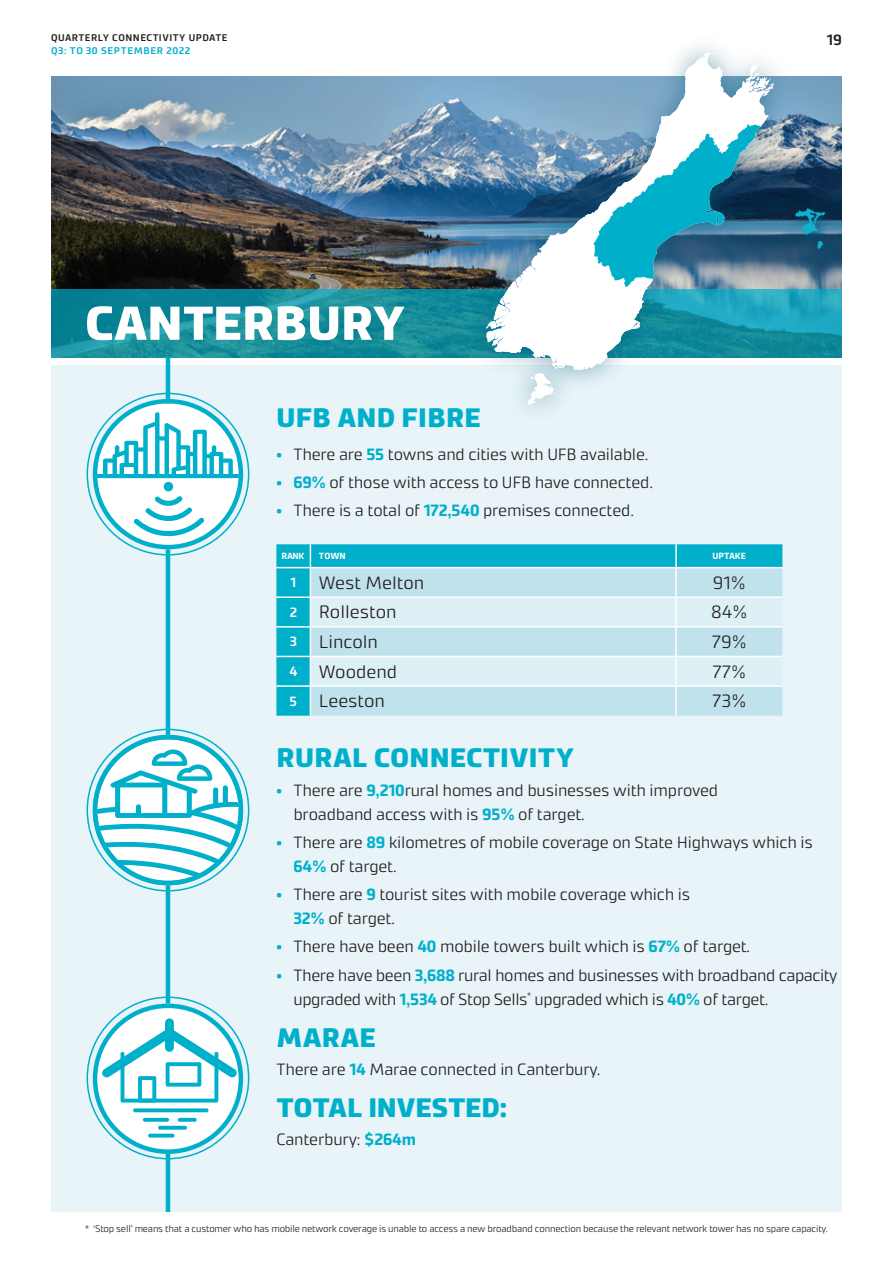
<style>
.page{position:relative;width:893px;height:1263px;background:#fff}
.page>*{position:absolute;margin:0;border:0;box-sizing:border-box;transform-origin:0 0}
.t1{font:900 48px "Accura";color:#fff;scale:1.05 1}
.t2{font:900 27px "Accura";letter-spacing:.01em;color:#00b0cb;scale:1.05 1}
.t3{font:900 27px "Accura";letter-spacing:-.01em;color:#00b0cb;scale:1.05 1}
.t4{font:300 18px "Accura";color:#231f20}
.t5{font:300 16.5px/24px "Accura";letter-spacing:-.01em;color:#231f20}
.t6{font:600 15px "Accura";color:#231f20}
.t7{font:600 13.5px "Accura";color:#fff}
.t8{font:300 9.75px "Accura";letter-spacing:-.015em;color:#231f20;scale:.96 1}
.t9{font:600 9.75px "Accura";letter-spacing:.045em;color:#231f20}
.t10{font:600 9.75px "Accura";letter-spacing:.065em;color:#00b0cb}
.t11{font:700 9px "Accura";letter-spacing:.01em;color:#fff}
.s1{font-weight:700;color:#00b0cb}
.s2{font-weight:600;font-size:13.5px;color:#fff}
</style>
<div class="page">
<div style="left:51px;top:366px;width:791px;height:846px;background:#e8f4f8"></div>
<img style="left:51px;top:77px;width:791px;height:212px">
<svg style="left:51px;top:289px;width:791px;height:68px;background:#158d9c"></svg>
<svg style="left:276px;top:544px;width:34px;height:172px;background:#07b2cc"></svg>
<hr style="left:276px;top:567px;width:34px;height:1px;background:#fff">
<hr style="left:276px;top:596px;width:34px;height:2px;background:#fff">
<hr style="left:276px;top:626px;width:34px;height:2px;background:#fff">
<hr style="left:276px;top:656px;width:34px;height:1px;background:#fff">
<hr style="left:276px;top:685px;width:34px;height:2px;background:#fff">
<svg style="left:310px;top:544px;width:472px;height:172px"></svg>
<hr style="left:676px;top:685px;width:106px;height:2px;background:#fff">
<hr style="left:675px;top:687px;width:2px;height:29px;background:#fff">
<div style="left:95px;top:401px;width:146px;height:146px;background:#fff;border-radius:50%"></div>
<div style="left:93px;top:399px;width:150px;height:150px;border:4px solid #00b0cb;border-radius:50%"></div>
<hr style="left:166px;top:357px;width:4px;height:46px;background:#00b0cb">
<svg style="left:95px;top:737px;width:146px;height:146px"></svg>
<hr style="left:166px;top:549px;width:4px;height:186px;background:#00b0cb">
<hr style="left:166px;top:885px;width:4px;height:118px;background:#00b0cb">
<hr style="left:166px;top:1115px;width:4px;height:97px;background:#00b0cb">
<svg style="left:95px;top:1006px;width:146px;height:146px;background:#def5f8"></svg>
<div style="left:93px;top:1003px;width:150px;height:151px;border:4px solid #00b0cb;border-radius:50%"></div>
<div style="left:165px;top:1018px;width:9px;height:34px;background:#00b0cb;border-radius:4px"></div>
<svg style="left:102px;top:1028px;width:135px;height:74px;background:#b1e6ef"></svg>
<svg style="left:133px;top:1108px;width:76px;height:4px"></svg>
<svg style="left:143px;top:1118px;width:26px;height:4px"></svg>
<svg style="left:178px;top:1118px;width:19px;height:4px"></svg>
<svg style="left:158px;top:1126px;width:29px;height:4px"></svg>
<hr style="left:148px;top:1134px;width:27px;height:3px;background:#00b0cb;border-radius:2px">
<svg style="left:93px;top:749px;width:151px;height:130px;background:#ade5ee"></svg>
<div style="left:93px;top:735px;width:150px;height:150px;border:4px solid #00b0cb;border-radius:50%"></div>
<svg style="left:103px;top:412px;width:130px;height:66px"></svg>
<div style="left:164px;top:482px;width:9px;height:9px;background:#00b0cb;border-radius:50%"></div>
<svg style="left:134px;top:496px;width:70px;height:40px"></svg>
<hr style="left:230px;top:474px;width:12px;height:4px;background:#00b0cb">
<hr style="left:95px;top:474px;width:12px;height:4px;background:#00b0cb">
<div style="left:463px;top:29px;width:333px;height:398px;background:#005676;opacity:.5"></div>
<svg style="left:486px;top:53px;width:287px;height:352px"></svg>
<div style="left:792px;top:205px;width:45px;height:56px;background:#005676;opacity:.75"></div>
<svg style="left:795px;top:207px;width:32px;height:28px"></svg>
<svg style="left:817px;top:241px;width:7px;height:9px"></svg>
<p class="t9" style="left:51px;top:32px;width:178px">QUARTERLY CONNECTIVITY UPDATE</p>
<p class="t6" style="left:827px;top:30px;width:17px">19</p>
<p class="t10" style="left:51px;top:45px;width:141px">Q3: TO 30 SEPTEMBER 2022</p>
<h1 class="t1" style="left:85px;top:294px;width:306px">CANTERBURY</h1>
<h2 class="t2" style="left:277px;top:401px;width:196px">UFB AND FIBRE</h2>
<p class="t5" style="left:276px;top:442px;width:374px"><span class="s1">•</span> There are <span class="s1">55</span> towns and cities with UFB available.</p>
<p class="t5" style="left:276px;top:470px;width:378px"><span class="s1">• 69%</span> of those with access to UFB have connected.</p>
<p class="t5" style="left:276px;top:498px;width:359px"><span class="s1">•</span> There is a total of <span class="s1">172,540</span> premises connected.</p>
<p class="t11" style="left:281px;top:550px;width:25px">RANK</p>
<p class="t11" style="left:319px;top:550px;width:28px">TOWN</p>
<p class="t11" style="left:712px;top:550px;width:35px">UPTAKE</p>
<p class="t7" style="left:290px;top:574px;width:7px">1</p>
<p class="t4" style="left:319px;top:572px;width:107px">West Melton</p>
<p class="t4" style="left:713px;top:572px;width:34px">91%</p>
<p class="t4" style="left:290px;top:601px;width:108px"><span class="s2">2</span> Rolleston</p>
<p class="t4" style="left:711px;top:601px;width:38px">84%</p>
<p class="t4" style="left:290px;top:631px;width:90px"><span class="s2">3</span> Lincoln</p>
<p class="t4" style="left:712px;top:631px;width:36px">79%</p>
<p class="t4" style="left:289px;top:660px;width:110px"><span class="s2">4</span> Woodend</p>
<p class="t4" style="left:713px;top:660px;width:35px">77%</p>
<p class="t4" style="left:290px;top:690px;width:97px"><span class="s2">5</span> Leeston</p>
<p class="t4" style="left:712px;top:690px;width:35px">73%</p>
<h2 class="t2" style="left:277px;top:741px;width:285px">RURAL CONNECTIVITY</h2>
<p class="t5" style="left:293px;top:777px;width:426px;text-indent:-17px"><span class="s1">•</span> There are <span class="s1">9,210</span>rural homes and businesses with improved broadband access with is <span class="s1">95%</span> of target.</p>
<p class="t5" style="left:293px;top:830px;width:521px;text-indent:-17px"><span class="s1">•</span> There are <span class="s1">89</span> kilometres of mobile coverage on State Highways which is<br><span class="s1">64%</span> of target.</p>
<p class="t5" style="left:293px;top:882px;width:398px;text-indent:-17px"><span class="s1">•</span> There are <span class="s1">9</span> tourist sites with mobile coverage which is<br><span class="s1">32%</span> of target.</p>
<p class="t5" style="left:276px;top:934px;width:475px"><span class="s1">•</span> There have been <span class="s1">40</span> mobile towers built which is <span class="s1">67%</span> of target.</p>
<p class="t5" style="left:293px;top:962px;width:546px;text-indent:-17px"><span class="s1">•</span> There have been <span class="s1">3,688</span> rural homes and businesses with broadband capacity upgraded with <span class="s1">1,534</span> of Stop Sells<sup>*</sup> upgraded which is <span class="s1">40%</span> of target.</p>
<h2 class="t2" style="left:277px;top:1021px;width:96px">MARAE</h2>
<p class="t5" style="left:276px;top:1057px;width:326px">There are <span class="s1">14</span> Marae connected in Canterbury.</p>
<h2 class="t3" style="left:277px;top:1091px;width:221px">TOTAL INVESTED:</h2>
<p class="t5" style="left:276px;top:1127px;width:141px">Canterbury: <span class="s1">$264m</span></p>
<p class="t8" style="left:85px;top:1222px;width:775px">* ‘Stop sell’ means that a customer who has mobile network coverage is unable to access a new broadband connection because the relevant network tower has no spare capacity.</p>
</div>
